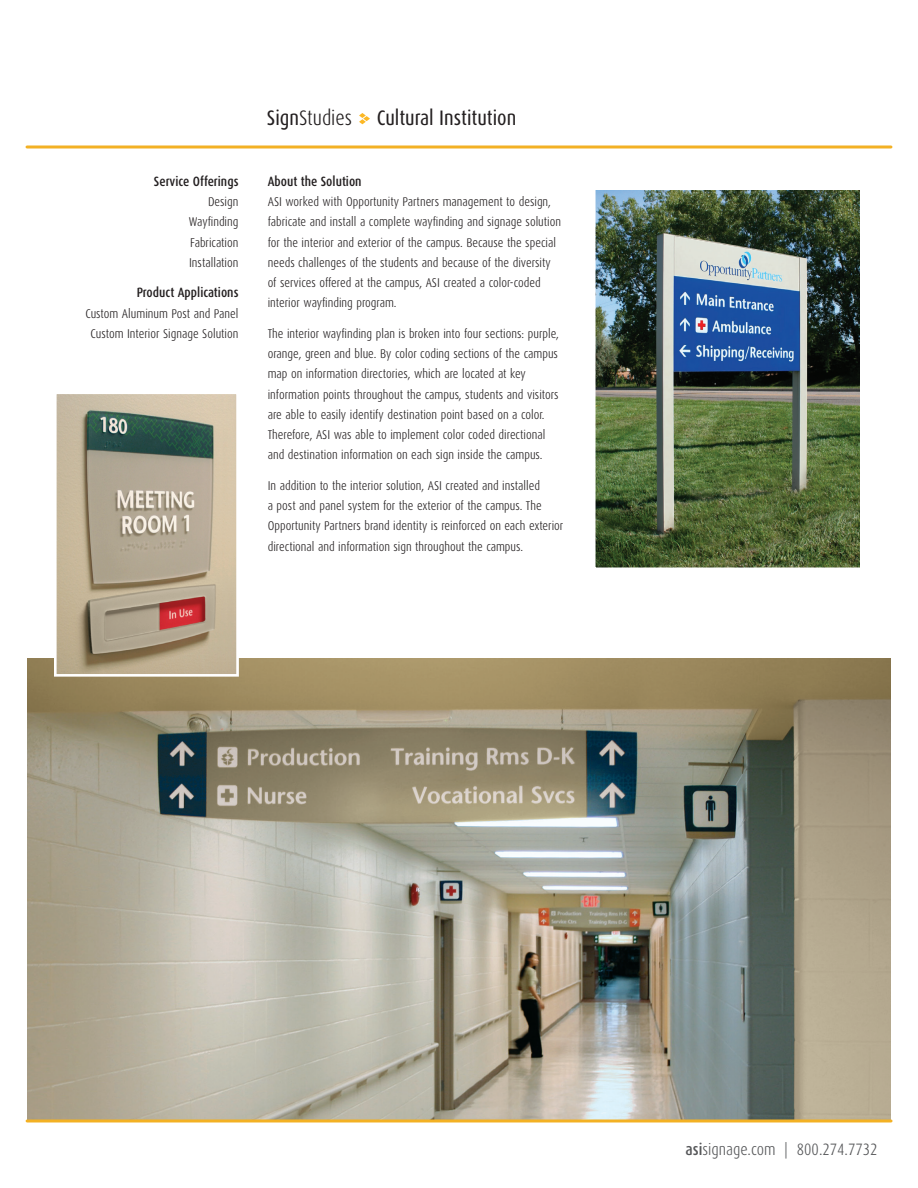
<style>
.page{position:relative;width:918px;height:1188px;background:#fff}
.page>*{position:absolute;margin:0;border:0;box-sizing:border-box;transform-origin:0 0}
.t1{font:21px "Dax Condensed";color:#231f20}
.t2{font:300 21px "Dax Condensed";color:#231f20}
.t3{font:300 16.5px "Dax Condensed";color:#57585a}
.MOD_CS_Side_Tab_Titl{font:500 13.5px "Dax Condensed";color:#231f20}
.MOD_CS_Body_Subhead{font:500 13.5px "Dax Condensed";color:#231f20}
.MOD_Body_Copy{font:300 12.75px/20.2px "Dax Condensed";color:#231f20}
.MOD_CS_Side_Tab{font:300 12.75px "Dax Condensed";color:#231f20}
.s1{font-weight:400}
.s2{font-weight:500}
</style>
<div class="page">
<img style="left:27px;top:658px;width:864px;height:461px">
<svg style="left:53px;top:394px;width:187px;height:284px;background:#b0a590"></svg>
<img style="left:595px;top:190px;width:265px;height:378px">
<svg style="left:359px;top:113px;width:11px;height:11px"></svg>
<hr style="left:27px;top:146px;width:864px;height:2px;background:#f3b124">
<hr style="left:27px;top:1119px;width:864px;height:3px;background:#f3b124">
<p class="MOD_CS_Side_Tab_Titl" style="left:154px;top:174px;width:86px">Service Offerings</p>
<p class="MOD_CS_Side_Tab" style="left:208px;top:195px;width:32px">Design</p>
<p class="MOD_CS_Side_Tab" style="left:189px;top:215px;width:51px">Wayfinding</p>
<p class="MOD_CS_Side_Tab" style="left:190px;top:235px;width:50px">Fabrication</p>
<p class="MOD_CS_Side_Tab" style="left:189px;top:256px;width:51px">Installation</p>
<p class="MOD_CS_Side_Tab_Titl" style="left:137px;top:285px;width:103px">Product Applications</p>
<p class="MOD_CS_Side_Tab" style="left:85px;top:306px;width:155px">Custom Aluminum Post and Panel</p>
<p class="MOD_CS_Side_Tab" style="left:91px;top:327px;width:149px">Custom Interior Signage Solution</p>
<h1 class="t2" style="left:267px;top:106px;width:87px"><span class="s1">Sign</span>Studies</h1>
<p class="t1" style="left:377px;top:106px;width:141px">Cultural Institution</p>
<p class="MOD_CS_Body_Subhead" style="left:268px;top:174px;width:95px">About the Solution</p>
<p class="MOD_Body_Copy" style="left:268px;top:192px;width:295px">ASI worked with Opportunity Partners management to design, fabricate and install a complete wayfinding and signage solution for the interior and exterior of the campus. Because the special needs challenges of the students and because of the diversity of services offered at the campus, ASI created a color-coded interior wayfinding program.</p>
<p class="MOD_Body_Copy" style="left:268px;top:324px;width:293px">The interior wayfinding plan is broken into four sections: purple, orange, green and blue. By color coding sections of the campus map on information directories, which are located at key information points throughout the campus, students and visitors are able to easily identify destination point based on a color.<br>Therefore, ASI was able to implement color coded directional and destination information on each sign inside the campus.</p>
<p class="MOD_Body_Copy" style="left:268px;top:476px;width:297px">In addition to the interior solution, ASI created and installed<br>a post and panel system for the exterior of the campus. The Opportunity Partners brand identity is reinforced on each exterior directional and information sign throughout the campus.</p>
<p class="t3" style="left:686px;top:1140px;width:193px"><span class="s2">asi</span>signage.com | 800.274.7732</p>
</div>
